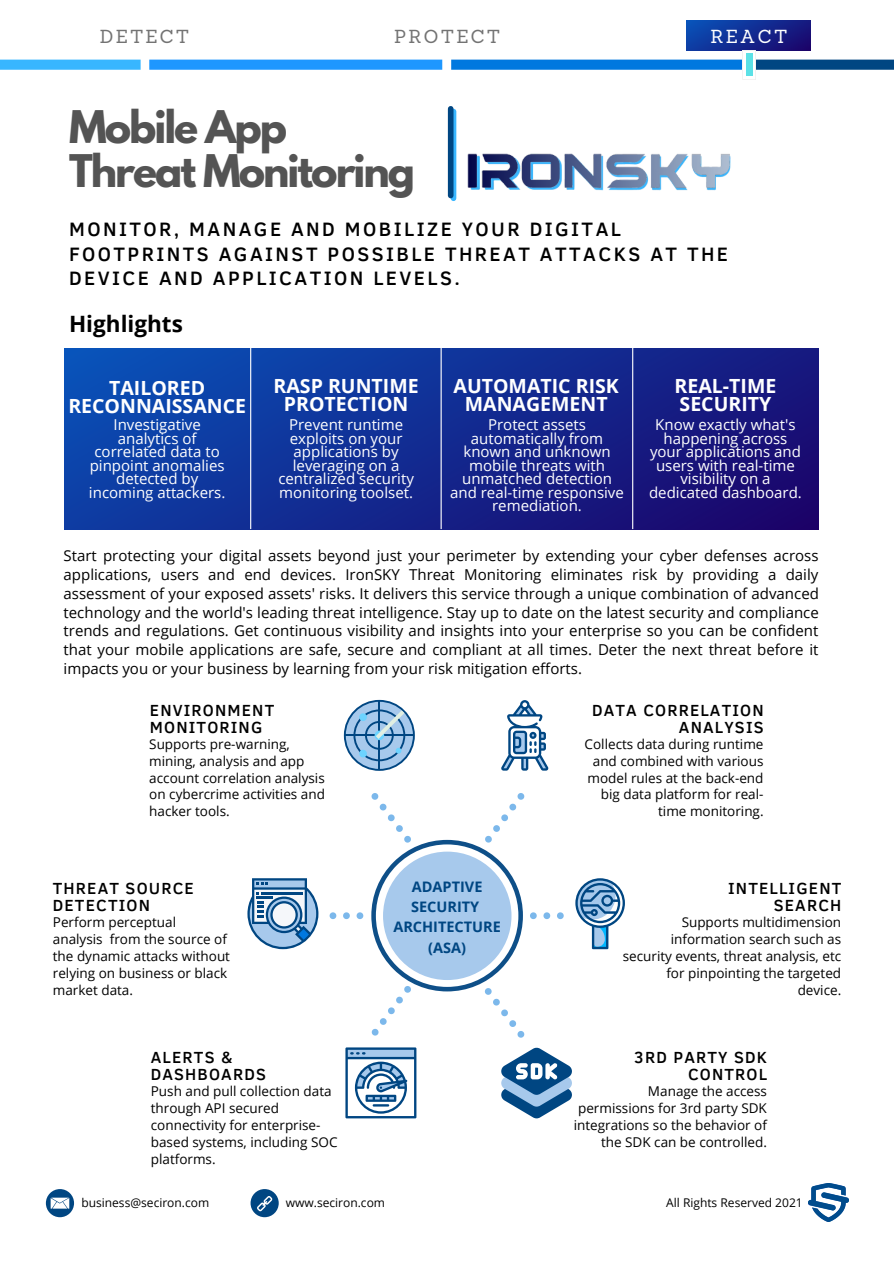
<style>
.page{position:relative;width:894px;height:1264px;background:#fff}
.page>*{position:absolute;margin:0;border:0;box-sizing:border-box;transform-origin:0 0}
.t1{font:700 39.9px "League Spartan";letter-spacing:-.05em;color:#545454}
.t2{font:700 22.5px "Open Sans";color:#000}
.t3{font:500 19.95px/24.8px "Clear Sans";letter-spacing:.12em;color:#000}
.t4{font:700 19.5px/18px "Open Sans";color:#fff;text-align:center}
.t5{font:18.45px "Sanchez";letter-spacing:.12em;color:#737373}
.t6{font:18.45px "Sanchez";letter-spacing:.12em;color:#fff}
.t7{font:500 16.5px/17px "Clear Sans";letter-spacing:.07em;color:#000}
.t8{font:15px/18.8px "Open Sans";color:#000;text-align:justify}
.t9{font:15px/13.5px "Open Sans";color:#fff;text-align:center}
.t10{font:700 14.55px "Open Sans";color:#004682}
.t11{font:13.5px/17px "Open Sans";color:#000}
.t12{font:12px "Open Sans";color:#000}
</style>
<div class="page">
<div style="left:0;top:60px;width:141px;height:10px;background:#38b6ff"></div>
<div style="left:451px;top:60px;width:293px;height:10px;background:#0078df"></div>
<div style="left:753px;top:60px;width:140px;height:10px;background:#004682"></div>
<div style="left:149px;top:60px;width:293px;height:10px;background:#1e97ff"></div>
<div style="left:64px;top:348px;width:754px;height:181px;background:linear-gradient(to right,#0b49af,#190d73)"></div>
<hr style="left:250px;top:301px;width:1px;height:228px;background:#fff">
<hr style="left:440px;top:301px;width:1px;height:228px;background:#fff">
<hr style="left:632px;top:301px;width:1px;height:228px;background:#fff">
<svg style="left:450px;top:111px;width:6px;height:87px"></svg>
<img style="left:470px;top:188px;width:246px;height:2px">
<img style="left:467px;top:153px;width:264px;height:35px">
<div style="left:448px;top:109px;width:5px;height:86px;background:#004682"></div>
<img style="left:808px;top:1183px;width:40px;height:38px">
<svg style="left:46px;top:1189px;width:28px;height:28px"></svg>
<svg style="left:250px;top:1189px;width:28px;height:28px"></svg>
<div style="left:686px;top:21px;width:124px;height:29px;background:linear-gradient(to right,#0b49b0,#190e74)"></div>
<svg style="left:742px;top:50px;width:13px;height:30px"></svg>
<div style="left:745px;top:54px;width:7px;height:22px;background:#5ce1e6"></div>
<svg style="left:344px;top:700px;width:71px;height:70px"></svg>
<svg style="left:501px;top:700px;width:47px;height:70px"></svg>
<svg style="left:501px;top:1047px;width:70px;height:71px"></svg>
<svg style="left:345px;top:1047px;width:71px;height:71px"></svg>
<svg style="left:247px;top:878px;width:71px;height:71px"></svg>
<svg style="left:575px;top:878px;width:49px;height:71px"></svg>
<svg style="left:329px;top:912px;width:34px;height:7px"></svg>
<svg style="left:371px;top:793px;width:192px;height:245px"></svg>
<p class="t5" style="left:100px;top:24px;width:91px">DETECT</p>
<p class="t5" style="left:394px;top:24px;width:107px">PROTECT</p>
<p class="t6" style="left:710px;top:24px;width:78px">REACT</p>
<p class="t1" style="left:69px;top:107px;width:219px">Mobile App</p>
<p class="t1" style="left:69px;top:151px;width:347px">Threat Monitoring</p>
<p class="t3" style="left:69px;top:215px;width:660px">MONITOR, MANAGE AND MOBILIZE YOUR DIGITAL<br>FOOTPRINTS AGAINST POSSIBLE THREAT ATTACKS AT THE<br>DEVICE AND APPLICATION LEVELS.</p>
<p class="t2" style="left:69px;top:308px;width:115px">Highlights</p>
<p class="t4" style="left:68px;top:378px;width:179px">TAILORED<br>RECONNAISSANCE</p>
<p class="t9" style="left:89px;top:417px;width:138px">Investigative analytics of correlated data to pinpoint anomalies detected by incoming attackers.</p>
<p class="t4" style="left:273px;top:376px;width:146px">RASP RUNTIME</p>
<p class="t4" style="left:284px;top:394px;width:126px">PROTECTION</p>
<p class="t9" style="left:278px;top:417px;width:137px">Prevent runtime exploits on your applications by leveraging on a centralized security monitoring toolset.</p>
<p class="t4" style="left:453px;top:376px;width:167px">AUTOMATIC RISK<br>MANAGEMENT</p>
<p class="t9" style="left:450px;top:417px;width:175px">Protect assets automatically from known and unknown mobile threats with unmatched detection and real-time responsive remediation.</p>
<p class="t4" style="left:674px;top:376px;width:103px;text-align:left">REAL-TIME<br>SECURITY</p>
<p class="t9" style="left:649px;top:417px;width:154px">Know exactly what's happening across your applications and users with real-time visibility on a dedicated dashboard.</p>
<p class="t8" style="left:64px;top:546px;width:756px">Start protecting your digital assets beyond just your perimeter by extending your cyber defenses across applications, users and end devices. IronSKY Threat Monitoring eliminates risk by providing a daily assessment of your exposed assets' risks. It delivers this service through a unique combination of advanced technology and the world's leading threat intelligence. Stay up to date on the latest security and compliance trends and regulations. Get continuous visibility and insights into your enterprise so you can be confident that your mobile applications are safe, secure and compliant at all times. Deter the next threat before it impacts you or your business by learning from your risk mitigation efforts.</p>
<p class="t7" style="left:150px;top:700px;width:126px">ENVIRONMENT<br>MONITORING</p>
<p class="t11" style="left:149px;top:735px;width:177px">Supports pre-warning, mining, analysis and app account correlation analysis on cybercrime activities and hacker tools.</p>
<p class="t7" style="left:53px;top:879px;width:142px">THREAT SOURCE<br>DETECTION</p>
<p class="t11" style="left:53px;top:913px;width:125px">Perform perceptual</p>
<p class="t11" style="left:53px;top:930px;width:179px">analysis from the source of the dynamic attacks without relying on business or black market data.</p>
<p class="t7" style="left:151px;top:1048px;width:116px">ALERTS &amp;<br>DASHBOARDS</p>
<p class="t11" style="left:151px;top:1082px;width:188px">Push and pull collection data through API secured connectivity for enterprise&shy;based systems, including SOC platforms.</p>
<p class="t10" style="left:411px;top:876px;width:72px">ADAPTIVE</p>
<p class="t10" style="left:411px;top:896px;width:70px">SECURITY</p>
<p class="t10" style="left:393px;top:916px;width:109px">ARCHITECTURE</p>
<p class="t10" style="left:428px;top:937px;width:39px">(ASA)</p>
<p class="t7" style="left:592px;top:700px;width:173px;text-align:right">DATA CORRELATION<br>ANALYSIS</p>
<p class="t11" style="left:584px;top:735px;width:180px;text-align:right">Collects data during runtime and combined with various model rules at the back-end big data platform for real&shy;time monitoring.</p>
<p class="t7" style="left:728px;top:879px;width:115px;text-align:right">INTELLIGENT<br>SEARCH</p>
<p class="t11" style="left:622px;top:913px;width:220px;text-align:right">Supports multidimension information search such as security events, threat analysis, etc for pinpointing the targeted device.</p>
<p class="t7" style="left:634px;top:1048px;width:134px;text-align:right">3RD PARTY SDK<br>CONTROL</p>
<p class="t11" style="left:573px;top:1082px;width:195px;text-align:right">Manage the access permissions for 3rd party SDK integrations so the behavior of the SDK can be controlled.</p>
<p class="t12" style="left:81px;top:1193px;width:129px">business@seciron.com</p>
<p class="t12" style="left:286px;top:1193px;width:101px">www.seciron.com</p>
<p class="t12" style="left:666px;top:1193px;width:138px">All Rights Reserved 2021</p>
</div>
